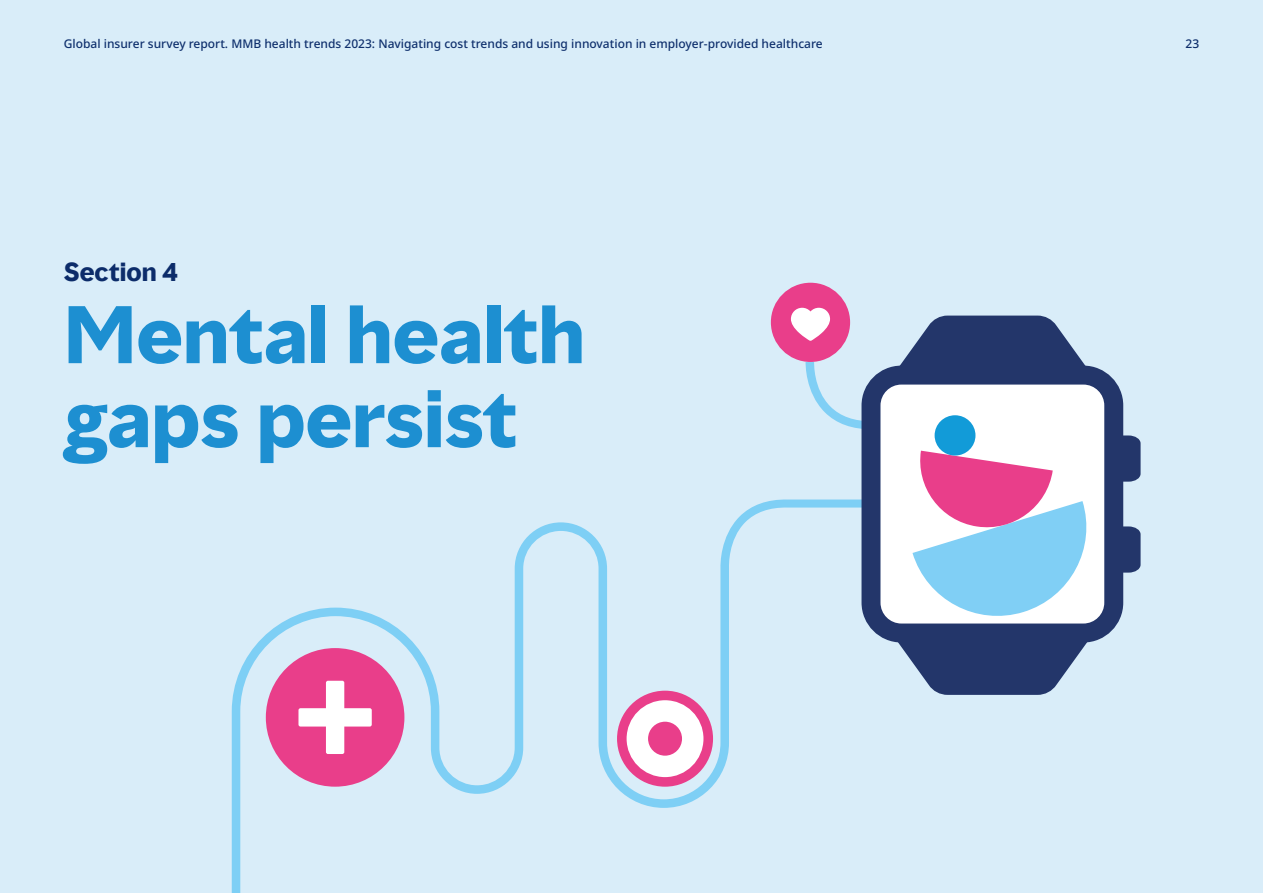
<style>
.page{position:relative;width:1263px;height:893px;background:#d9edf9}
.page>*{position:absolute;margin:0;border:0;box-sizing:border-box;transform-origin:0 0}
.t1{font:700 75px/84px "MMC Display";color:#239ad7}
.t2{font:700 24px "MMC Display";color:#0f306d}
.t3{font:500 12px "Noto Sans";color:#0f306d}
</style>
<div class="page">
<div style="left:771px;top:283px;width:79px;height:79px;background:#e93e8a;border-radius:50%"></div>
<svg style="left:232px;top:499px;width:629px;height:394px"></svg>
<div style="left:617px;top:691px;width:96px;height:96px;background:#e93e8a;border-radius:50%"></div>
<div style="left:627px;top:700px;width:76px;height:77px;background:#fff;border-radius:50%"></div>
<div style="left:648px;top:722px;width:34px;height:34px;background:#e93e8a;border-radius:50%"></div>
<div style="left:266px;top:648px;width:138px;height:139px;background:#e93e8a;border-radius:50%"></div>
<svg style="left:298px;top:681px;width:74px;height:73px"></svg>
<svg style="left:791px;top:308px;width:297px;height:121px"></svg>
<svg style="left:861px;top:366px;width:262px;height:276px;background:#9ea7be"></svg>
<svg style="left:1119px;top:435px;width:21px;height:47px"></svg>
<svg style="left:1119px;top:526px;width:21px;height:47px"></svg>
<svg style="left:893px;top:451px;width:204px;height:244px;background:#a5a7c8"></svg>
<div style="left:935px;top:415px;width:40px;height:41px;background:#129bd8;border-radius:50%"></div>
<p class="t3" style="left:64px;top:35px;width:760px">Global insurer survey report. MMB health trends 2023: Navigating cost trends and using innovation in employer-provided healthcare</p>
<h2 class="t2" style="left:64px;top:256px;width:116px">Section 4</h2>
<h1 class="t1" style="left:64px;top:294px;width:523px">Mental health gaps persist</h1>
<p class="t3" style="left:1185px;top:35px;width:15px">23</p>
</div>
